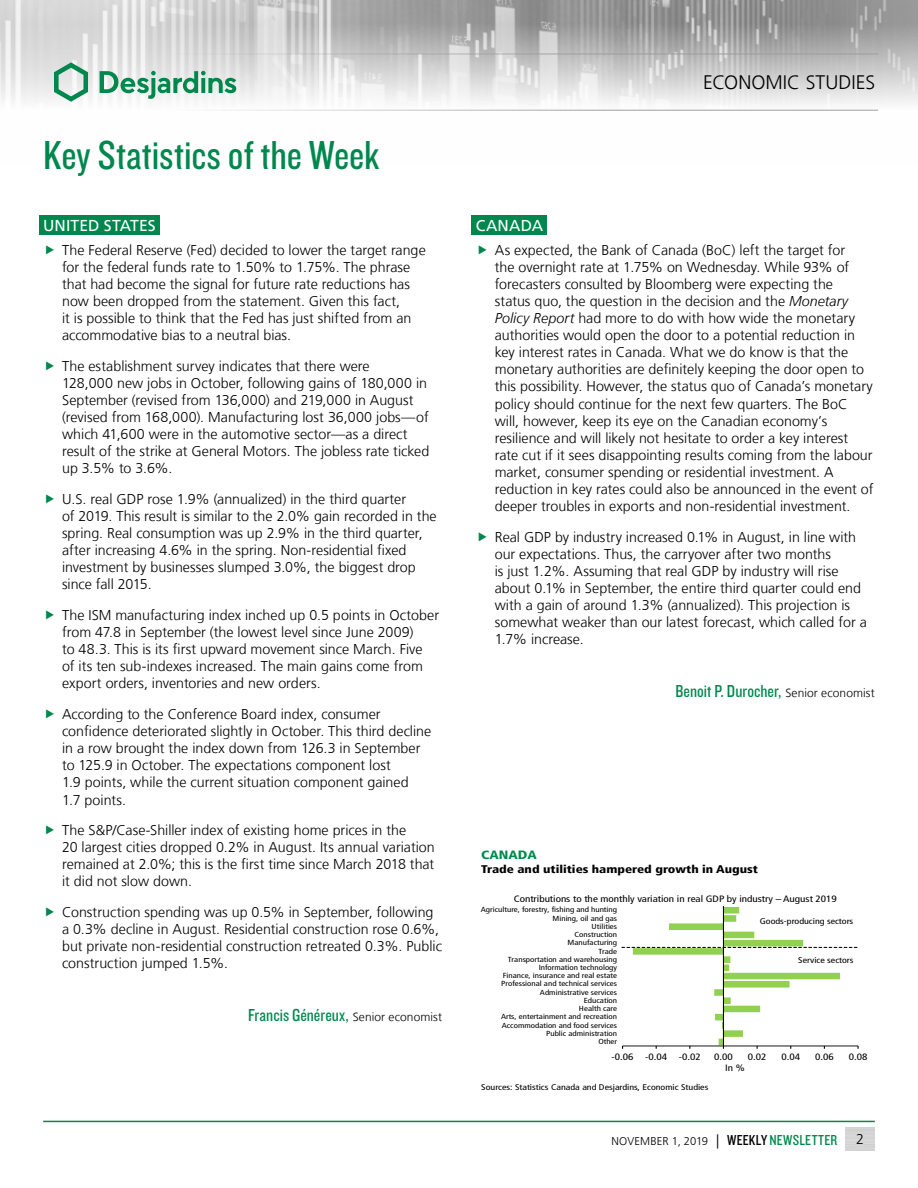
<style>
.page{position:relative;width:918px;height:1188px;background:#fff}
.page>*{position:absolute;margin:0;border:0;box-sizing:border-box;transform-origin:0 0}
.t1{font:42px "Knockout 29 Junior Ltweight";color:#00874e}
.t2{font:300 19.5px "Frutiger LT";letter-spacing:.005em;color:#000}
.t3{font:18px "Knockout 29 Junior Ltweight";color:#00874e}
.t4{font:15.75px "Frutiger LT";letter-spacing:.005em;color:#fff}
.t5{font:300 14.25px/17.1px "Frutiger LT";color:#000}
.t6{font:900 condensed 12px "Frutiger LT";color:#008b4d;scale:1.2 1}
.t7{font:300 11.25px "Frutiger LT";color:#000}
.t8{font:900 condensed 11.1px "Frutiger LT";color:#000;scale:1.2 1}
.t9{font:condensed 9.15px "Frutiger LT";color:#000;scale:1.2 1}
.t10{font:condensed 8.25px "Frutiger LT";color:#000;scale:1.2 1}
.t11{font:condensed 7.35px "Frutiger LT";color:#000;scale:1.2 1}
.s1{font-family:"Frutiger LT";font-weight:300;font-size:12px;color:#000}
.s2{font-style:italic}
.s3{font-size:14.25px}
.s4{font-family:"Knockout 29 Junior Ltweight";font-weight:400;font-size:15px}
.s5{font-family:"Knockout 29 Junior Ltweight";font-weight:400;font-size:15px;color:#00874e}
</style>
<div class="page">
<img style="left:0;top:0;width:918px;height:110px">
<hr style="left:0;top:54px;width:878px;height:1px;background:#9d9d9c">
<hr style="left:0;top:110px;width:878px;height:1px;background:#9d9d9c">
<svg style="left:54px;top:62px;width:34px;height:40px"></svg>
<svg style="left:100px;top:71px;width:136px;height:28px"></svg>
<hr style="left:43px;top:1121px;width:832px;height:1px;background:#00874e">
<div style="left:39px;top:215px;width:121px;height:20px;background:#00874e"></div>
<div style="left:472px;top:215px;width:75px;height:20px;background:#00874e"></div>
<hr style="left:723px;top:906px;width:1px;height:140px;background:#000">
<svg style="left:622px;top:907px;width:237px;height:142px"></svg>
<h1 class="t1" style="left:43px;top:128px;width:338px">Key Statistics of the Week</h1>
<p class="t4" style="left:43px;top:216px;width:114px">UNITED STATES</p>
<p class="t5" style="left:62px;top:241px;width:365px">The Federal Reserve (Fed) decided to lower the target range for the federal funds rate to 1.50% to 1.75%. The phrase that had become the signal for future rate reductions has now been dropped from the statement. Given this fact,<br>it is possible to think that the Fed has just shifted from an accommodative bias to a neutral bias.</p>
<p class="t5" style="left:62px;top:357px;width:369px">The establishment survey indicates that there were<br>128,000 new jobs in October, following gains of 180,000 in September (revised from 136,000) and 219,000 in August (revised from 168,000). Manufacturing lost 36,000 jobs—of which 41,600 were in the automotive sector—as a direct result of the strike at General Motors. The jobless rate ticked up 3.5% to 3.6%.</p>
<p class="t5" style="left:62px;top:491px;width:376px">U.S. real GDP rose 1.9% (annualized) in the third quarter<br>of 2019. This result is similar to the 2.0% gain recorded in the spring. Real consumption was up 2.9% in the third quarter, after increasing 4.6% in the spring. Non-residential fixed investment by businesses slumped 3.0%, the biggest drop since fall 2015.</p>
<p class="t5" style="left:62px;top:607px;width:379px">The ISM manufacturing index inched up 0.5 points in October from 47.8 in September (the lowest level since June 2009)<br>to 48.3. This is its first upward movement since March. Five<br>of its ten sub-indexes increased. The main gains come from export orders, inventories and new orders.</p>
<p class="t5" style="left:62px;top:706px;width:371px">According to the Conference Board index, consumer confidence deteriorated slightly in October. This third decline in a row brought the index down from 126.3 in September to 125.9 in October. The expectations component lost<br>1.9 points, while the current situation component gained<br>1.7 points.</p>
<p class="t5" style="left:62px;top:822px;width:374px">The S&amp;P/Case-Shiller index of existing home prices in the<br>20 largest cities dropped 0.2% in August. Its annual variation remained at 2.0%; this is the first time since March 2018 that it did not slow down.</p>
<p class="t5" style="left:62px;top:904px;width:381px">Construction spending was up 0.5% in September, following a 0.3% decline in August. Residential construction rose 0.6%, but private non-residential construction retreated 0.3%. Public construction jumped 1.5%.</p>
<p class="t3" style="left:248px;top:1003px;width:196px">Francis Généreux, <span class="s1">Senior economist</span></p>
<h2 class="t2" style="left:703px;top:72px;width:174px">ECONOMIC STUDIES</h2>
<p class="t4" style="left:476px;top:216px;width:69px">CANADA</p>
<p class="t5" style="left:495px;top:241px;width:380px">As expected, the Bank of Canada (BoC) left the target for<br>the overnight rate at 1.75% on Wednesday. While 93% of forecasters consulted by Bloomberg were expecting the<br>status quo, the question in the decision and the <span class="s2">Monetary Policy Report</span> had more to do with how wide the monetary authorities would open the door to a potential reduction in key interest rates in Canada. What we do know is that the monetary authorities are definitely keeping the door open to this possibility. However, the status quo of Canada’s monetary policy should continue for the next few quarters. The BoC will, however, keep its eye on the Canadian economy’s resilience and will likely not hesitate to order a key interest rate cut if it sees disappointing results coming from the labour market, consumer spending or residential investment. A reduction in key rates could also be announced in the event of deeper troubles in exports and non-residential investment.</p>
<p class="t5" style="left:495px;top:528px;width:374px">Real GDP by industry increased 0.1% in August, in line with our expectations. Thus, the carryover after two months<br>is just 1.2%. Assuming that real GDP by industry will rise about 0.1% in September, the entire third quarter could end with a gain of around 1.3% (annualized). This projection is somewhat weaker than our latest forecast, which called for a 1.7% increase.</p>
<p class="t3" style="left:675px;top:679px;width:201px">Benoit P. Durocher, <span class="s1">Senior economist</span></p>
<p class="t6" style="left:481px;top:848px;width:48px">CANADA</p>
<p class="t8" style="left:481px;top:862px;width:232px">Trade and utilities hampered growth in August</p>
<p class="t9" style="left:514px;top:894px;width:271px">Contributions to the monthly variation in real GDP by industry – August 2019</p>
<p class="t11" style="left:481px;top:906px;width:115px">Agriculture, forestry, fishing and hunting</p>
<p class="t11" style="left:553px;top:914px;width:55px">Mining, oil and gas</p>
<p class="t11" style="left:592px;top:922px;width:23px">Utilities</p>
<p class="t11" style="left:575px;top:930px;width:37px">Construction</p>
<p class="t11" style="left:568px;top:939px;width:43px">Manufacturing</p>
<p class="t11" style="left:598px;top:947px;width:17px">Trade</p>
<p class="t11" style="left:508px;top:955px;width:93px">Transportation and warehousing</p>
<p class="t11" style="left:539px;top:963px;width:67px">Information technology</p>
<p class="t11" style="left:503px;top:971px;width:97px">Finance, insurance and real estate</p>
<p class="t11" style="left:501px;top:980px;width:98px">Professional and technical services</p>
<p class="t11" style="left:540px;top:988px;width:66px">Administrative services</p>
<p class="t11" style="left:584px;top:996px;width:29px">Education</p>
<p class="t11" style="left:579px;top:1004px;width:33px">Health care</p>
<p class="t11" style="left:501px;top:1013px;width:98px">Arts, entertainment and recreation</p>
<p class="t11" style="left:502px;top:1021px;width:98px">Accommodation and food services</p>
<p class="t11" style="left:546px;top:1029px;width:61px">Public administration</p>
<p class="t11" style="left:598px;top:1037px;width:17px">Other</p>
<p class="t10" style="left:760px;top:916px;width:79px">Goods-producing sectors</p>
<p class="t10" style="left:798px;top:956px;width:48px">Service sectors</p>
<p class="t9" style="left:612px;top:1052px;width:20px">-0.06</p>
<p class="t9" style="left:645px;top:1052px;width:20px">-0.04</p>
<p class="t9" style="left:679px;top:1052px;width:20px">-0.02</p>
<p class="t9" style="left:714px;top:1052px;width:17px">0.00</p>
<p class="t9" style="left:748px;top:1052px;width:17px">0.02</p>
<p class="t9" style="left:781px;top:1052px;width:17px">0.04</p>
<p class="t9" style="left:815px;top:1052px;width:17px">0.06</p>
<p class="t9" style="left:849px;top:1052px;width:17px">0.08</p>
<p class="t10" style="left:481px;top:1082px;width:191px">Sources: Statistics Canada and Desjardins, Economic Studies</p>
<p class="t9" style="left:725px;top:1063px;width:18px">In %</p>
<p class="t7" style="left:611px;top:1135px;width:227px">NOVEMBER 1, 2019 <span class="s3">|</span> <span class="s4">WEEKLY</span> <span class="s5">NEWSLETTER</span></p>
<p class="t5" style="left:856px;top:1131px;width:9px">2</p>
</div>
